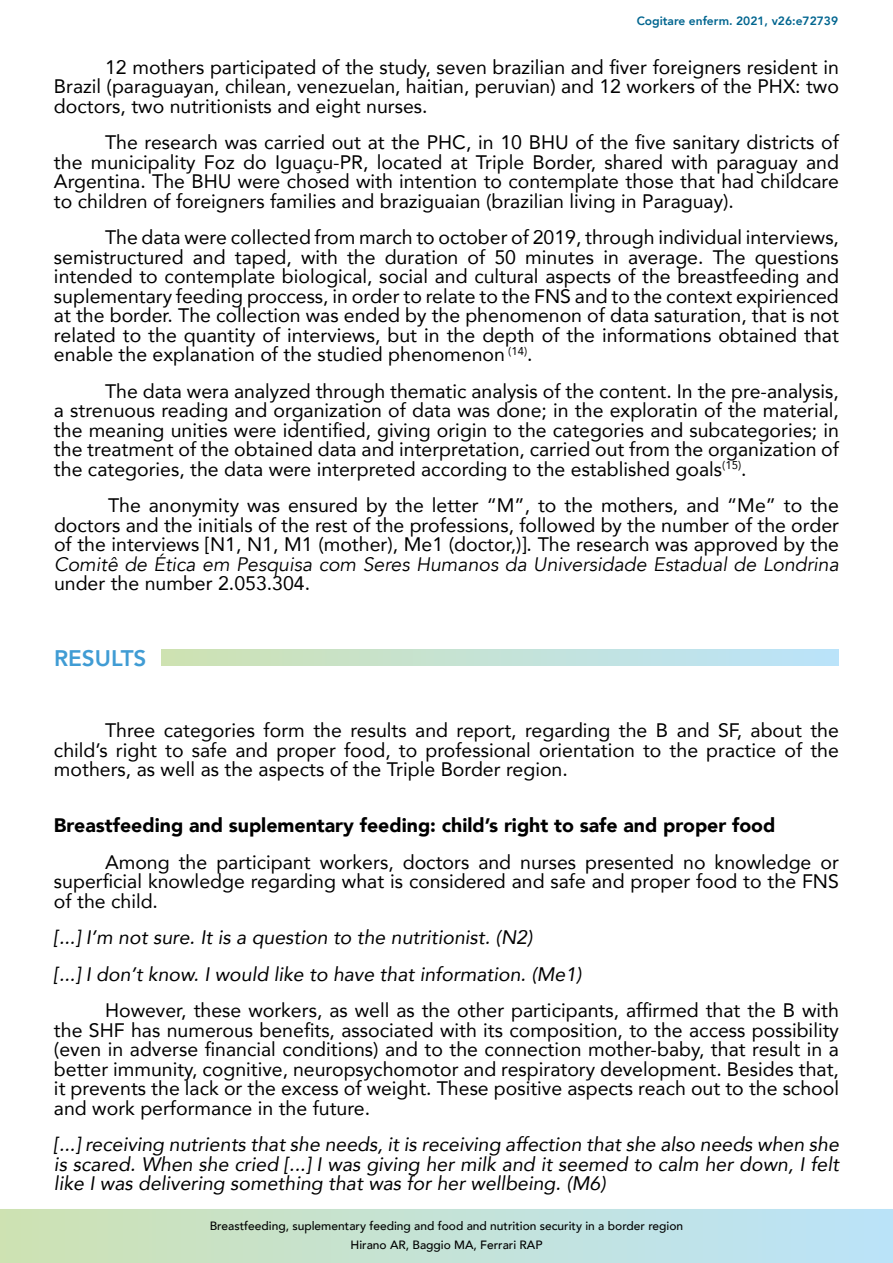
<style>
.page{position:relative;width:893px;height:1263px;background:#fff}
.page>*{position:absolute;margin:0;border:0;box-sizing:border-box;transform-origin:0 0}
.t1{font:800 22.5px "Avenir";color:#409cd4}
.t2{font:19.5px/19.5px "Avenir";color:#000;text-align:justify}
.t3{font:italic 19.5px/19.5px "Avenir";color:#000}
.t4{font:italic 19.5px "Avenir";color:#000}
.t5{font:900 19.5px "Avenir";color:#000}
.t6{font:500 12px/18.6px "Avenir";color:#000;text-align:center}
.t7{font:800 12px "Avenir";color:#00658f}
</style>
<div class="page">
<svg style="left:0;top:1209px;width:893px;height:54px;background:#c4e2d6"></svg>
<div style="left:162px;top:649px;width:676px;height:17px;background:linear-gradient(to right,#cee2b2,#bae3fb)"></div>
<p class="t7" style="left:637px;top:12px;width:203px">Cogitare enferm. 2021, v26:e72739</p>
<p class="t2" style="left:54px;top:56px;width:786px;text-indent:51px">12 mothers participated of the study, seven brazilian and fiver foreigners resident in Brazil (paraguayan, chilean, venezuelan, haitian, peruvian) and 12 workers of the PHX: two doctors, two nutritionists and eight nurses.</p>
<p class="t2" style="left:54px;top:132px;width:786px;text-indent:51px">The research was carried out at the PHC, in 10 BHU of the five sanitary districts of the municipality Foz do Iguaçu-PR, located at Triple Border, shared with paraguay and Argentina. The BHU were chosed with intention to contemplate those that had childcare to children of foreigners families and braziguaian (brazilian living in Paraguay).</p>
<p class="t2" style="left:54px;top:227px;width:787px;text-indent:51px">The data were collected from march to october of 2019, through individual interviews, semistructured and taped, with the duration of 50 minutes in average. The questions intended to contemplate biological, social and cultural aspects of the breastfeeding and suplementary feeding proccess, in order to relate to the FNS and to the context expirienced at the border. The collection was ended by the phenomenon of data saturation, that is not related to the quantity of interviews, but in the depth of the informations obtained that enable the explanation of the studied phenomenon <sup>(14)</sup>.</p>
<p class="t2" style="left:54px;top:380px;width:786px;text-indent:51px">The data wera analyzed through thematic analysis of the content. In the pre-analysis, a strenuous reading and organization of data was done; in the exploratin of the material, the meaning unities were identified, giving origin to the categories and subcategories; in the treatment of the obtained data and interpretation, carried out from the organization of the categories, the data were interpreted according to the established goals<sup>(15)</sup>.</p>
<p class="t2" style="left:54px;top:495px;width:786px;text-indent:54px">The anonymity was ensured by the letter “M”, to the mothers, and “Me” to the doctors and the initials of the rest of the professions, followed by the number of the order of the interviews [N1, N1, M1 (mother), Me1 (doctor,)]. The research was approved by the</p>
<p class="t4" style="left:54px;top:552px;width:786px">Comitê de Ética em Pesquisa com Seres Humanos da Universidade Estadual de Londrina</p>
<p class="t2" style="left:54px;top:573px;width:258px">under the number 2.053.304.</p>
<p class="t1" style="left:54px;top:640px;width:94px">RESULTS</p>
<p class="t2" style="left:54px;top:720px;width:786px;text-indent:51px">Three categories form the results and report, regarding the B and SF, about the child’s right to safe and proper food, to professional orientation to the practice of the mothers, as well as the aspects of the Triple Border region.</p>
<p class="t5" style="left:54px;top:809px;width:723px">Breastfeeding and suplementary feeding: child’s right to safe and proper food</p>
<p class="t2" style="left:54px;top:851px;width:786px;text-indent:51px">Among the participant workers, doctors and nurses presented no knowledge or superficial knowledge regarding what is considered and safe and proper food to the FNS of the child.</p>
<p class="t3" style="left:54px;top:919px;width:529px;line-height:36.5px">[...] I’m not sure. It is a question to the nutritionist. (N2)<br>[...] I don’t know. I would like to have that information. (Me1)</p>
<p class="t2" style="left:54px;top:1000px;width:787px;text-indent:51px">However, these workers, as well as the other participants, affirmed that the B with the SHF has numerous benefits, associated with its composition, to the access possibility (even in adverse financial conditions) and to the connection mother-baby, that result in a better immunity, cognitive, neuropsychomotor and respiratory development. Besides that, it prevents the lack or the excess of weight. These positive aspects reach out to the school and work performance in the future.</p>
<p class="t3" style="left:54px;top:1134px;width:786px;text-align:justify">[...] receiving nutrients that she needs, it is receiving affection that she also needs when she is scared. When she cried [...] I was giving her milk and it seemed to calm her down, I felt like I was delivering something that was for her wellbeing. (M6)</p>
<p class="t6" style="left:210px;top:1216px;width:475px">Breastfeeding, suplementary feeding and food and nutrition security in a border region<br>Hirano AR, Baggio MA, Ferrari RAP</p>
</div>
